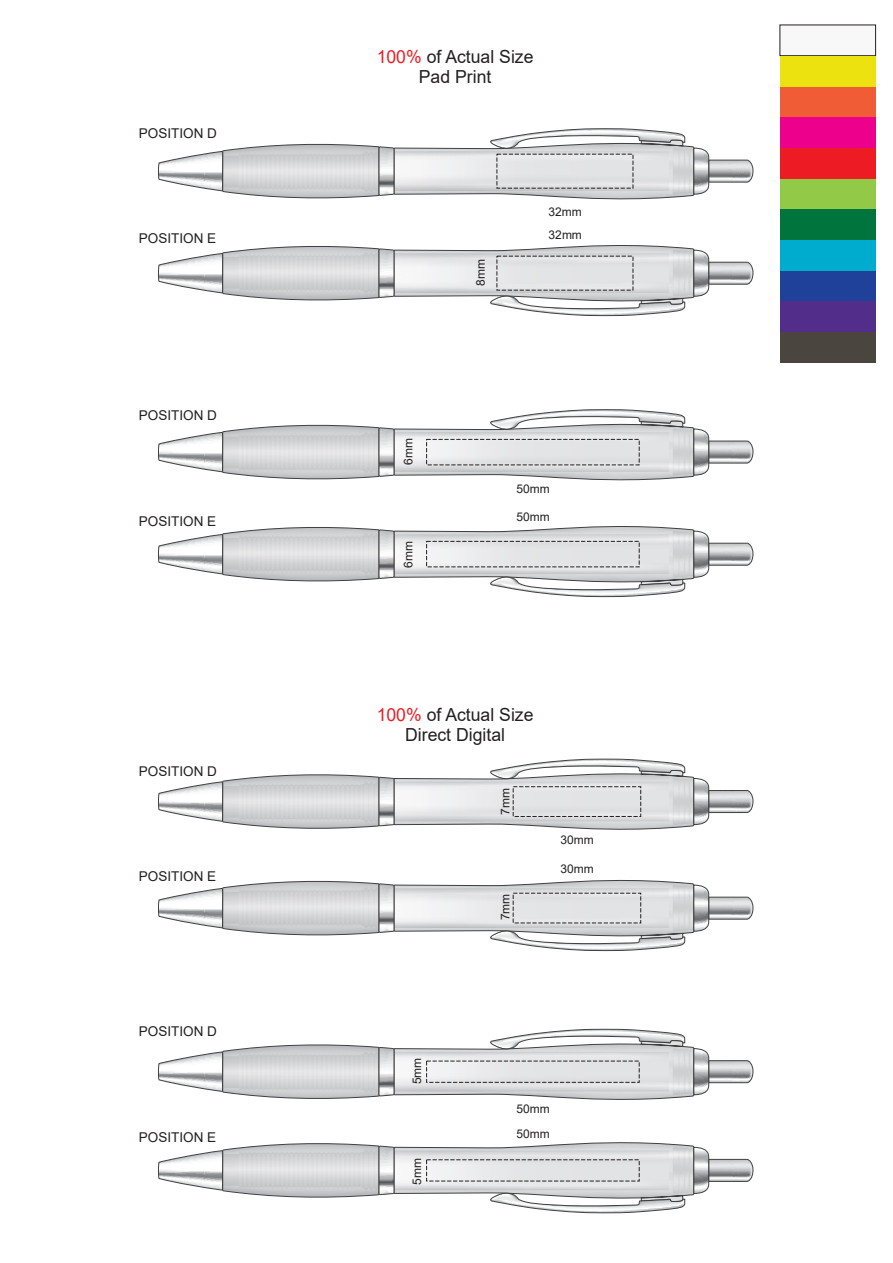
<style>
.page{position:relative;width:893px;height:1263px;background:#fff}
.page>*{position:absolute;margin:0;border:0;box-sizing:border-box;transform-origin:0 0}
.t1{font:18px/20.1px "Arial";color:#231f20;text-align:center}
.t2{font:13.5px "Arial";color:#231f20}
.t3{font:12px/22.4px "Arial";color:#231f20}
.s1{color:#ed1c24}
</style>
<div class="page">
<svg style="left:158px;top:1028px;width:595px;height:185px"></svg>
<svg style="left:158px;top:758px;width:595px;height:193px"></svg>
<svg style="left:158px;top:409px;width:595px;height:188px"></svg>
<div style="left:780px;top:179px;width:96px;height:30px;background:#92c947"></div>
<div style="left:780px;top:209px;width:96px;height:31px;background:#00743d"></div>
<div style="left:780px;top:240px;width:96px;height:31px;background:#00accd"></div>
<div style="left:780px;top:271px;width:96px;height:31px;background:#20419a"></div>
<div style="left:780px;top:302px;width:96px;height:30px;background:#532d8a"></div>
<div style="left:780px;top:332px;width:96px;height:31px;background:#4a453f"></div>
<div style="left:780px;top:86px;width:96px;height:31px;background:#f05c36"></div>
<div style="left:780px;top:25px;width:96px;height:31px;background:#f8f8f9;border:1px solid #231f20"></div>
<div style="left:780px;top:56px;width:96px;height:30px;background:#ece210"></div>
<div style="left:780px;top:117px;width:96px;height:31px;background:#ec008c"></div>
<div style="left:780px;top:148px;width:96px;height:31px;background:#ed1c24"></div>
<svg style="left:158px;top:128px;width:595px;height:188px"></svg>
<div style="left:426px;top:439px;width:213px;height:26px;border:1px dashed #231f20"></div>
<div style="left:426px;top:541px;width:213px;height:26px;border:1px dashed #231f20"></div>
<div style="left:513px;top:786px;width:128px;height:31px;border:1px dashed #231f20"></div>
<p class="t2" style="left:139px;top:124px;width:80px">POSITION D</p>
<p class="t2" style="left:139px;top:229px;width:79px">POSITION E</p>
<p class="t2" style="left:139px;top:406px;width:80px">POSITION D</p>
<p class="t2" style="left:139px;top:511px;width:79px">POSITION E</p>
<p class="t2" style="left:139px;top:762px;width:80px">POSITION D</p>
<p class="t2" style="left:139px;top:867px;width:79px">POSITION E</p>
<p class="t2" style="left:139px;top:1022px;width:80px">POSITION D</p>
<p class="t2" style="left:139px;top:1128px;width:79px">POSITION E</p>
<h1 class="t1" style="left:377px;top:47px;width:158px"><span class="s1">100%</span> of Actual Size<br>Pad Print</h1>
<p class="t3" style="left:469px;top:286px;width:28px;rotate:-90deg">8mm</p>
<p class="t3" style="left:549px;top:201px;width:35px">32mm<br>32mm</p>
<p class="t3" style="left:397px;top:465px;width:28px;rotate:-90deg">6mm</p>
<p class="t3" style="left:517px;top:478px;width:35px">50mm</p>
<p class="t3" style="left:397px;top:568px;width:28px;rotate:-90deg">6mm</p>
<p class="t3" style="left:517px;top:505px;width:35px">50mm</p>
<h1 class="t1" style="left:377px;top:705px;width:158px"><span class="s1">100%</span> of Actual Size<br>Direct Digital</h1>
<p class="t3" style="left:406px;top:1084px;width:28px;rotate:-90deg">5mm</p>
<p class="t3" style="left:406px;top:1185px;width:28px;rotate:-90deg">5mm</p>
<p class="t3" style="left:494px;top:815px;width:28px;rotate:-90deg">7mm</p>
<p class="t3" style="left:494px;top:920px;width:28px;rotate:-90deg">7mm</p>
<p class="t3" style="left:561px;top:828px;width:35px">30mm</p>
<p class="t3" style="left:560px;top:858px;width:35px">30mm</p>
<p class="t3" style="left:517px;top:1097px;width:35px">50mm</p>
<p class="t3" style="left:517px;top:1122px;width:35px">50mm</p>
</div>
